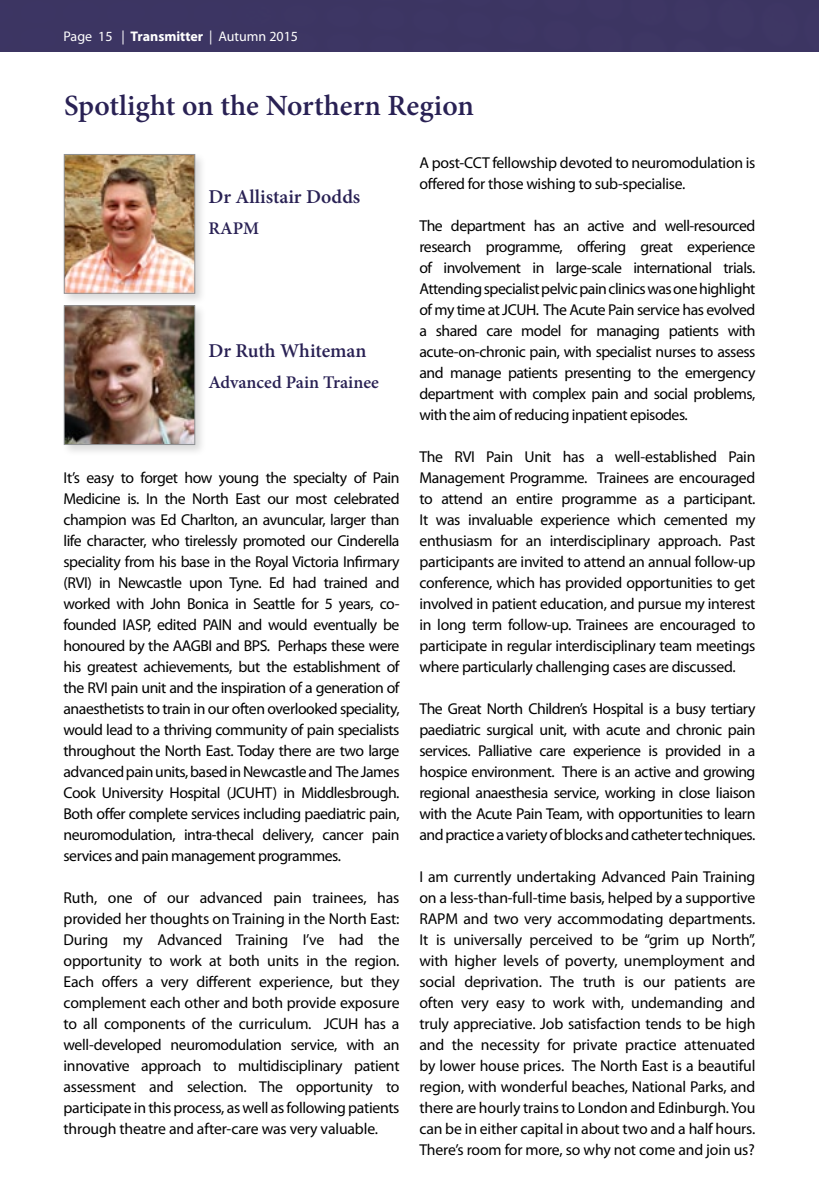
<style>
.page{position:relative;width:819px;height:1201px;background:#fff}
.page>*{position:absolute;margin:0;border:0;box-sizing:border-box;transform-origin:0 0}
.t1{font:700 28.88px "Adobe Hebrew";color:#292154}
.t2{font:700 19.25px "Adobe Hebrew";color:#292154}
.t3{font:700 17.5px "Adobe Hebrew";color:#292154}
.t4{font:15.75px/21px "Myriad Pro";letter-spacing:-.02em;color:#000;text-align:justify}
.t5{font:14px "Myriad Pro";color:#fff}
.s1{font-weight:700}
</style>
<div class="page">
<div style="left:0;top:0;width:819px;height:52px;background:#3c3563"></div>
<div style="left:62px;top:152px;width:145px;height:154px;background:#000;opacity:.15"></div>
<img style="left:66px;top:156px;width:127px;height:135px">
<div style="left:64px;top:154px;width:131px;height:139px;border:1px solid #8f9194"></div>
<div style="left:62px;top:303px;width:145px;height:154px;background:#000;opacity:.15"></div>
<img style="left:66px;top:307px;width:127px;height:136px">
<div style="left:64px;top:305px;width:131px;height:140px;border:1px solid #8f9194"></div>
<p class="t5" style="left:63px;top:28px;width:236px">Page 15 | <span class="s1">Transmitter</span> | Autumn 2015</p>
<h1 class="t1" style="left:64px;top:88px;width:411px">Spotlight on the Northern Region</h1>
<p class="t2" style="left:208px;top:185px;width:153px">Dr Allistair Dodds</p>
<p class="t3" style="left:208px;top:217px;width:52px">RAPM</p>
<p class="t2" style="left:208px;top:339px;width:159px">Dr Ruth Whiteman</p>
<p class="t3" style="left:208px;top:372px;width:172px">Advanced Pain Trainee</p>
<p class="t4" style="left:63px;top:467px;width:337px">It’s easy to forget how young the specialty of Pain Medicine is. In the North East our most celebrated champion was Ed Charlton, an avuncular, larger than life character, who tirelessly promoted our Cinderella speciality from his base in the Royal Victoria Infirmary (RVI) in Newcastle upon Tyne. Ed had trained and worked with John Bonica in Seattle for 5 years, co&shy;founded IASP, edited PAIN and would eventually be honoured by the AAGBI and BPS. Perhaps these were his greatest achievements, but the establishment of the RVI pain unit and the inspiration of a generation of anaesthetists to train in our often overlooked speciality, would lead to a thriving community of pain specialists throughout the North East. Today there are two large advanced pain units, based in Newcastle and The James Cook University Hospital (JCUHT) in Middlesbrough.<br>Both offer complete services including paediatric pain, neuromodulation, intra-thecal delivery, cancer pain services and pain management programmes.</p>
<p class="t4" style="left:63px;top:887px;width:337px">Ruth, one of our advanced pain trainees, has provided her thoughts on Training in the North East:<br>During my Advanced Training I’ve had the opportunity to work at both units in the region.<br>Each offers a very different experience, but they complement each other and both provide exposure to all components of the curriculum. JCUH has a well-developed neuromodulation service, with an innovative approach to multidisciplinary patient assessment and selection. The opportunity to participate in this process, as well as following patients through theatre and after-care was very valuable.</p>
<p class="t4" style="left:419px;top:152px;width:337px">A post-CCT fellowship devoted to neuromodulation is offered for those wishing to sub-specialise.</p>
<p class="t4" style="left:419px;top:215px;width:337px">The department has an active and well-resourced research programme, offering great experience of involvement in large-scale international trials.<br>Attending specialist pelvic pain clinics was one highlight of my time at JCUH. The Acute Pain service has evolved a shared care model for managing patients with acute-on-chronic pain, with specialist nurses to assess and manage patients presenting to the emergency department with complex pain and social problems, with the aim of reducing inpatient episodes.</p>
<p class="t4" style="left:419px;top:446px;width:337px">The RVI Pain Unit has a well-established Pain Management Programme. Trainees are encouraged to attend an entire programme as a participant.<br>It was invaluable experience which cemented my enthusiasm for an interdisciplinary approach. Past participants are invited to attend an annual follow-up conference, which has provided opportunities to get involved in patient education, and pursue my interest in long term follow-up. Trainees are encouraged to participate in regular interdisciplinary team meetings where particularly challenging cases are discussed.</p>
<p class="t4" style="left:419px;top:698px;width:337px">The Great North Children’s Hospital is a busy tertiary paediatric surgical unit, with acute and chronic pain services. Palliative care experience is provided in a hospice environment. There is an active and growing regional anaesthesia service, working in close liaison with the Acute Pain Team, with opportunities to learn and practice a variety of blocks and catheter techniques.</p>
<p class="t4" style="left:419px;top:866px;width:337px">I am currently undertaking Advanced Pain Training on a less-than-full-time basis, helped by a supportive RAPM and two very accommodating departments.<br>It is universally perceived to be “grim up North”, with higher levels of poverty, unemployment and social deprivation. The truth is our patients are often very easy to work with, undemanding and truly appreciative. Job satisfaction tends to be high and the necessity for private practice attenuated by lower house prices. The North East is a beautiful region, with wonderful beaches, National Parks, and there are hourly trains to London and Edinburgh. You can be in either capital in about two and a half hours.<br>There’s room for more, so why not come and join us?</p>
</div>
